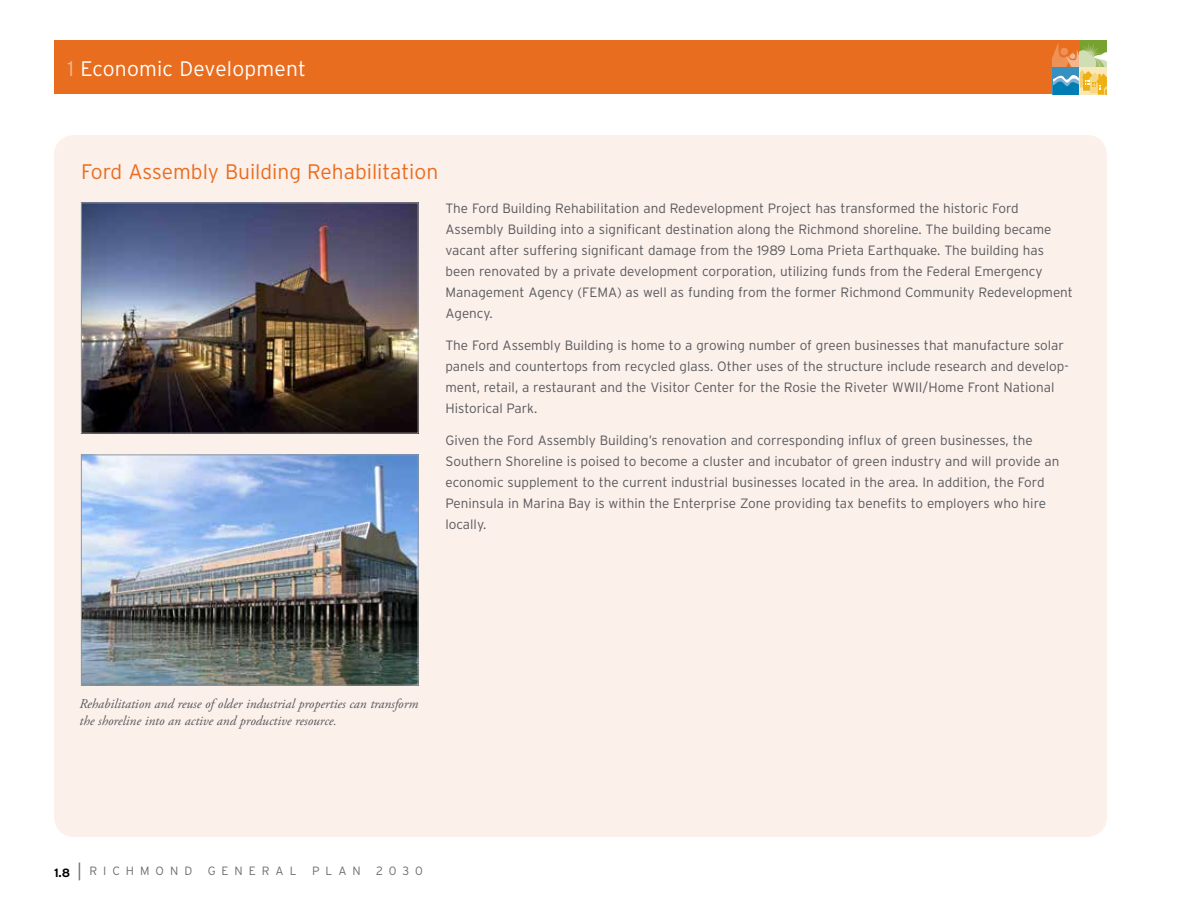
<style>
.page{position:relative;width:1188px;height:918px;background:#fff}
.page>*{position:absolute;margin:0;border:0;box-sizing:border-box;transform-origin:0 0}
.t1{font:300 21px "Interstate";color:#e86d1f}
.t2{font:300 21px "Interstate";letter-spacing:.01em;color:#fff}
.t3{font:300 13.5px/21px "Interstate";color:#58595b}
.t4{font:italic 13.5px/16.5px "Adobe Garamond Pro";color:#58595b}
.t5{font:300 12px "Interstate";letter-spacing:.5em;color:#6d6e71}
.s1{color:#f4b68f}
.s2{font-weight:700;color:#000}
.s3{font-size:18px}
</style>
<div class="page">
<div style="left:54px;top:40px;width:1053px;height:54px;background:#e86d1f"></div>
<div style="left:1080px;top:41px;width:27px;height:27px;background:#78a22f"></div>
<svg style="left:1053px;top:42px;width:54px;height:53px"></svg>
<div style="left:54px;top:135px;width:1053px;height:702px;background:#fcf0eb;border-radius:20px"></div>
<img style="left:83px;top:456px;width:333px;height:228px">
<div style="left:81px;top:454px;width:337px;height:232px;border:1px solid #939598"></div>
<img style="left:83px;top:204px;width:333px;height:228px">
<div style="left:81px;top:202px;width:337px;height:232px;border:1px solid #939598"></div>
<h1 class="t2" style="left:68px;top:56px;width:240px"><span class="s1">1</span> Economic Development</h1>
<h1 class="t1" style="left:81px;top:159px;width:359px">Ford Assembly Building Rehabilitation</h1>
<p class="t3" style="left:445px;top:198px;width:629px">The Ford Building Rehabilitation and Redevelopment Project has transformed the historic Ford Assembly Building into a significant destination along the Richmond shoreline. The building became vacant after suffering significant damage from the 1989 Loma Prieta Earthquake. The building has been renovated by a private development corporation, utilizing funds from the Federal Emergency Management Agency (FEMA) as well as funding from the former Richmond Community Redevelopment Agency.</p>
<p class="t3" style="left:445px;top:335px;width:625px">The Ford Assembly Building is home to a growing number of green businesses that manufacture solar panels and countertops from recycled glass. Other uses of the structure include research and develop&shy;ment, retail, a restaurant and the Visitor Center for the Rosie the Riveter WWII</p>
<p class="t3" style="left:923px;top:377px;width:133px">/Home Front National</p>
<p class="t3" style="left:445px;top:398px;width:93px">Historical Park.</p>
<p class="t3" style="left:445px;top:430px;width:616px">Given the Ford Assembly Building’s renovation and corresponding influx of green businesses, the Southern Shoreline is poised to become a cluster and incubator of green industry and will provide an economic supplement to the current industrial businesses located in the area. I n addition, the Ford Peninsula in Marina Bay is within the Enterprise Zone providing tax benefits to employers who hire locally.</p>
<p class="t4" style="left:80px;top:696px;width:340px">Rehabilitation and reuse of older industrial properties can transform the shoreline into an active and productive resource.</p>
<p class="t5" style="left:54px;top:864px;width:72px"><span class="s2">1.8</span><span class="s3">|</span>r ichm</p>
<p class="t5" style="left:156px;top:864px;width:38px">ond</p>
<p class="t5" style="left:208px;top:864px;width:66px">genera</p>
<p class="t5" style="left:290px;top:864px;width:8px">l</p>
<p class="t5" style="left:312px;top:864px;width:50px">plan</p>
<p class="t5" style="left:376px;top:864px;width:48px">2030</p>
</div>
